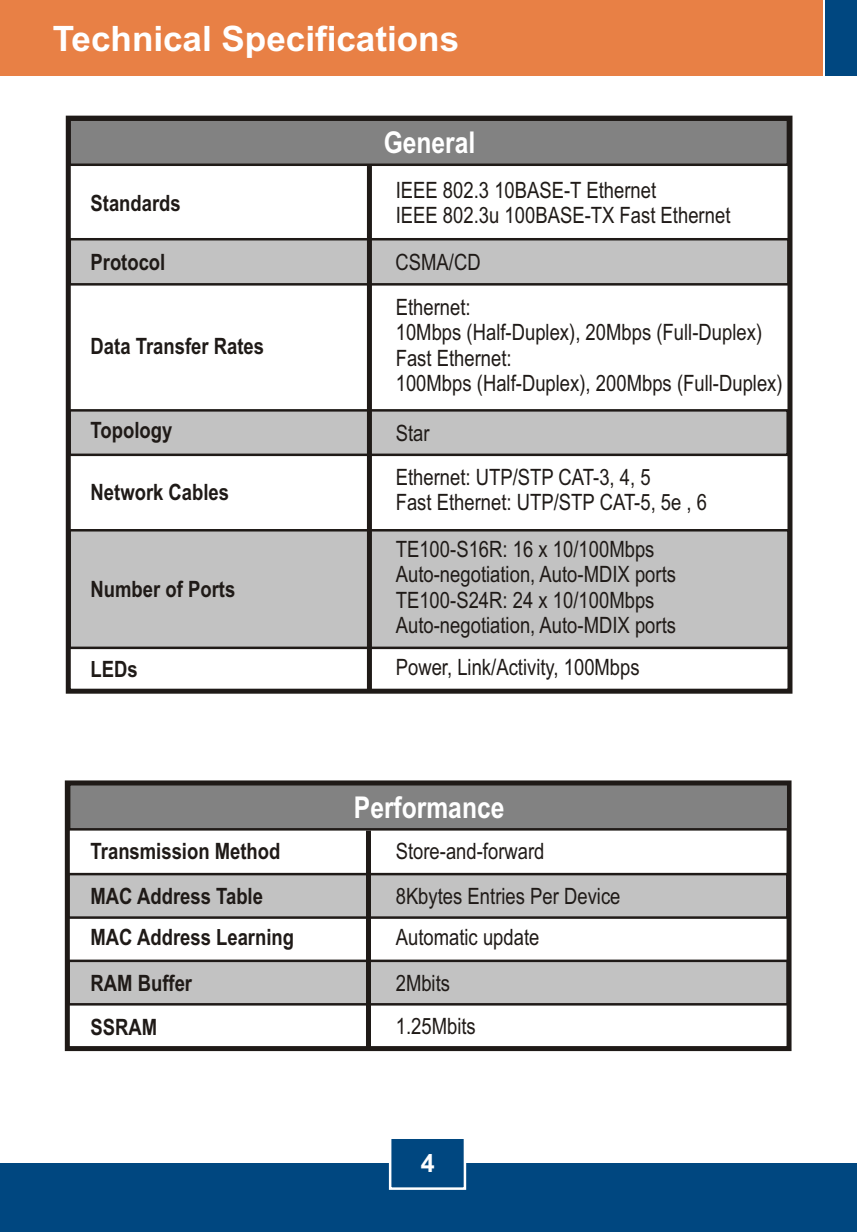
<style>
.page{position:relative;width:857px;height:1232px;background:#fff}
.page>*{position:absolute;margin:0;border:0;box-sizing:border-box;transform-origin:0 0}
.t1{font:700 35px "Arial";color:#fff}
.t2{font:700 30px "Arial Narrow";color:#fff}
.t3{font:700 25px "Arial";color:#fff}
.t4{font:22.5px/25.5px "Arial Narrow";color:#1f1a17}
.t5{font:700 22.5px/43.8px "Arial Narrow";color:#1f1a17}
</style>
<div class="page">
<div style="left:0;top:1163px;width:856px;height:68px;background:#004780"></div>
<div style="left:0;top:0;width:822px;height:76px;background:#e88045"></div>
<div style="left:824px;top:0;width:32px;height:76px;background:#004780"></div>
<svg style="left:388px;top:1139px;width:79px;height:51px"></svg>
<svg style="left:72px;top:237px;width:714px;height:50px;background:#b4b4b3"></svg>
<svg style="left:72px;top:527px;width:714px;height:123px;background:#bcbcbc"></svg>
<svg style="left:72px;top:122px;width:714px;height:45px;background:#7f7e7e"></svg>
<svg style="left:72px;top:408px;width:714px;height:49px;background:#b3b3b3"></svg>
<div style="left:367px;top:166px;width:5px;height:526px;background:#1f1a17"></div>
<svg style="left:71px;top:872px;width:714px;height:47px;background:#b1b1b1"></svg>
<svg style="left:71px;top:959px;width:714px;height:47px;background:#b1b1b1"></svg>
<div style="left:65px;top:780px;width:726px;height:270px;border:5px solid #1f1a17"></div>
<div style="left:366px;top:830px;width:5px;height:218px;background:#1f1a17"></div>
<svg style="left:67px;top:781px;width:723px;height:50px;background:#747373"></svg>
<div style="left:66px;top:116px;width:726px;height:577px;border:5px solid #1f1a17"></div>
<h1 class="t1" style="left:53px;top:25px;width:407px">Technical Specifications</h1>
<p class="t5" style="left:91px;top:183px;width:92px">Standards</p>
<h2 class="t2" style="left:383px;top:131px;width:93px">General</h2>
<p class="t4" style="left:395px;top:179px;width:336px">IEEE 802.3 10BASE-T Ethernet<br>IEEE 802.3u 100BASE-TX Fast Ethernet</p>
<p class="t5" style="left:90px;top:242px;width:76px">Protocol</p>
<p class="t4" style="left:395px;top:251px;width:87px">CSMA/CD</p>
<p class="t5" style="left:91px;top:326px;width:175px">Data Transfer Rates</p>
<p class="t5" style="left:91px;top:410px;width:83px">Topology</p>
<p class="t5" style="left:91px;top:472px;width:140px">Network Cables</p>
<p class="t5" style="left:91px;top:569px;width:146px">Number of Ports</p>
<p class="t5" style="left:91px;top:649px;width:49px">LEDs</p>
<p class="t4" style="left:395px;top:296px;width:388px">Ethernet:<br>10Mbps (Half-Duplex), 20Mbps (Full-Duplex)<br>Fast Ethernet:<br>100Mbps (Half-Duplex), 200Mbps (Full-Duplex)</p>
<p class="t4" style="left:395px;top:422px;width:35px">Star</p>
<p class="t4" style="left:395px;top:466px;width:313px">Ethernet: UTP/STP CAT-3, 4, 5<br>Fast Ethernet: UTP/STP CAT-5, 5e , 6</p>
<p class="t4" style="left:395px;top:538px;width:281px">TE100-S16R: 16 x 10/100Mbps<br>Auto-negotiation, Auto-MDIX ports<br>TE100-S24R: 24 x 10/100Mbps<br>Auto-negotiation, Auto-MDIX ports</p>
<p class="t4" style="left:395px;top:656px;width:245px">Power, Link/Activity, 100Mbps</p>
<h2 class="t2" style="left:354px;top:795px;width:152px">Performance</h2>
<p class="t5" style="left:91px;top:831px;width:191px">Transmission Method</p>
<p class="t4" style="left:395px;top:840px;width:150px">Store-and-forward</p>
<p class="t5" style="left:91px;top:876px;width:174px">MAC Address Table</p>
<p class="t4" style="left:395px;top:885px;width:226px">8Kbytes Entries Per Device</p>
<p class="t5" style="left:91px;top:917px;width:205px">MAC Address Learning</p>
<p class="t4" style="left:395px;top:926px;width:145px">Automatic update</p>
<p class="t5" style="left:91px;top:962px;width:103px">RAM Buffer<br>SSRAM</p>
<p class="t4" style="left:395px;top:962px;width:81px;line-height:43.8px">2Mbits<br>1.25Mbits</p>
<p class="t3" style="left:420px;top:1153px;width:15px">4</p>
</div>
